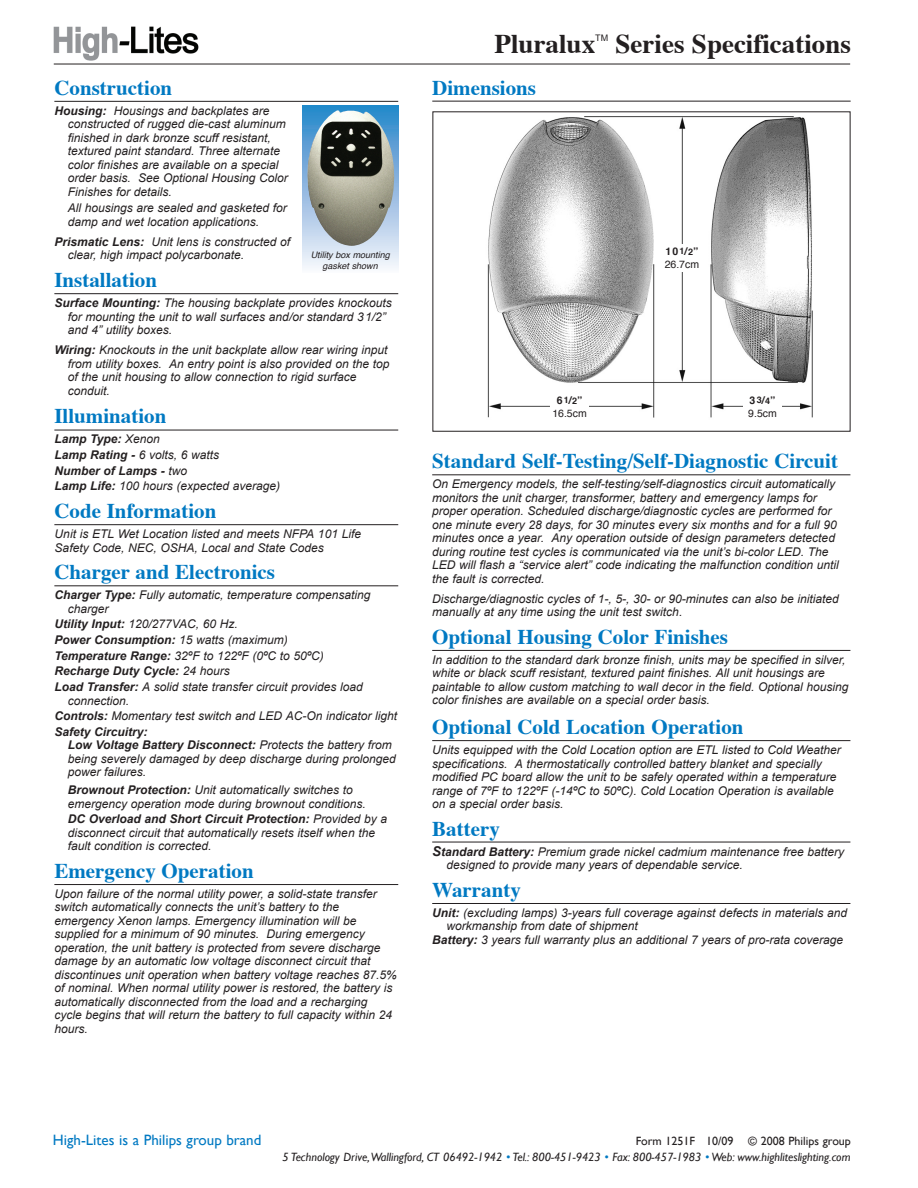
<style>
.page{position:relative;width:918px;height:1188px;background:#fff}
.page>*{position:absolute;margin:0;border:0;box-sizing:border-box;transform-origin:0 0}
.t1{font:700 27px "Times";color:#231f20}
.t2{font:700 21px "Times";color:#0079c2}
.t3{font:15px "Gill Sans";color:#0079c2}
.t4{font:italic 12px/13.5px "Arial";color:#231f20}
.t5{font:italic 12px/15.9px "Gill Sans";color:#231f20;text-align:right}
.t6{font:10.5px/12.6px "Helvetica";color:#231f20}
.t7{font:italic 9px/10.8px "Helvetica";color:#231f20;text-align:center}
.t8{font:9px "Arial";color:#231f20}
.s1{font-weight:700}
.s2{font-weight:700;font-size:9px}
.s3{font-weight:700;font-size:13.5px}
.s4{font-style:normal}
.s5{color:#0079c2}
</style>
<div class="page">
<img style="left:487px;top:116px;width:326px;height:302px">
<hr style="left:54px;top:101px;width:344px;height:1px;background:#231f20">
<hr style="left:54px;top:293px;width:344px;height:1px;background:#231f20">
<hr style="left:54px;top:430px;width:344px;height:1px;background:#231f20">
<hr style="left:54px;top:524px;width:344px;height:1px;background:#231f20">
<hr style="left:54px;top:586px;width:344px;height:1px;background:#231f20">
<hr style="left:54px;top:884px;width:344px;height:1px;background:#231f20">
<hr style="left:432px;top:101px;width:419px;height:1px;background:#231f20">
<hr style="left:432px;top:475px;width:418px;height:1px;background:#231f20">
<hr style="left:432px;top:650px;width:418px;height:1px;background:#231f20">
<hr style="left:432px;top:740px;width:418px;height:1px;background:#231f20">
<hr style="left:432px;top:842px;width:418px;height:1px;background:#231f20">
<hr style="left:432px;top:903px;width:418px;height:1px;background:#231f20">
<div style="left:551px;top:393px;width:38px;height:28px;background:#fff"></div>
<img style="left:53px;top:26px;width:146px;height:35px">
<hr style="left:54px;top:64px;width:796px;height:1px;background:#231f20">
<div style="left:660px;top:245px;width:44px;height:27px;background:#fff"></div>
<div style="left:743px;top:393px;width:39px;height:27px;background:#fff"></div>
<div style="left:302px;top:106px;width:96px;height:166px;background:linear-gradient(to bottom,#2983c8,#f8f3fa)"></div>
<img style="left:307px;top:110px;width:87px;height:136px">
<h2 class="t2" style="left:54px;top:79px;width:119px">Construction</h2>
<p class="t4" style="left:68px;top:104px;width:222px;text-indent:-13px"><span class="s1">Housing:</span> Housings and backplates are constructed of rugged die-cast aluminum finished in dark bronze scuff resistant, textured paint standard. Three alternate color finishes are available on a special order basis. See Optional Housing Color Finishes for details.</p>
<p class="t4" style="left:68px;top:202px;width:220px">All housings are sealed and gasketed for damp and wet location applications.</p>
<p class="t4" style="left:68px;top:235px;width:224px;text-indent:-13px"><span class="s1">Prismatic Lens:</span> Unit lens is constructed of clear, high impact polycarbonate.</p>
<h2 class="t2" style="left:54px;top:271px;width:104px">Installation</h2>
<p class="t4" style="left:68px;top:296px;width:325px;text-indent:-13px"><span class="s1">Surface Mounting:</span> The housing backplate provides knockouts for mounting the unit to wall surfaces and/or standard 31/2” and 4” utility boxes.</p>
<p class="t4" style="left:68px;top:343px;width:323px;text-indent:-13px"><span class="s1">Wiring:</span> Knockouts in the unit backplate allow rear wiring input from utility boxes. An entry point is also provided on the top of the unit housing to allow connection to rigid surface conduit.</p>
<h2 class="t2" style="left:54px;top:408px;width:114px">Illumination</h2>
<p class="t4" style="left:54px;top:431px;width:227px;line-height:15.6px"><span class="s1">Lamp Type:</span> Xenon<br><span class="s1">Lamp Rating -</span> 6 volts, 6 watts<br><span class="s1">Number of Lamps -</span> two<br><span class="s1">Lamp Life:</span> 100 hours (expected average)</p>
<h2 class="t2" style="left:54px;top:502px;width:164px">Code Information</h2>
<p class="t4" style="left:55px;top:527px;width:308px">Unit is ETL Wet Location listed and meets NFPA 101 Life<br>Safety Code, NEC, OSHA, Local and State Codes</p>
<h2 class="t2" style="left:54px;top:564px;width:222px">Charger and Electronics</h2>
<p class="t4" style="left:68px;top:588px;width:304px;text-indent:-13px"><span class="s1">Charger Type:</span> Fully automatic, temperature compensating charger</p>
<p class="t4" style="left:54px;top:616px;width:310px;line-height:15.6px"><span class="s1">Utility Input:</span> 120/277VAC, 60 Hz.<br><span class="s1">Power Consumption:</span> 15 watts (maximum)<br><span class="s1">Temperature Range:</span> 32ºF to 122ºF (0ºC to 50ºC)<br><span class="s1">Recharge Duty Cycle:</span> 24 hours<br><span class="s1">Load Transfer:</span> A solid state transfer circuit provides load</p>
<p class="t4" style="left:54px;top:693px;width:344px;line-height:15.6px;text-indent:14px">connection.<br><span class="s1">Controls:</span> Momentary test switch and LED AC-On indicator light<br><span class="s1">Safety Circuitry:</span></p>
<p class="t4" style="left:68px;top:738px;width:329px"><span class="s1">Low Voltage Battery Disconnect:</span> Protects the battery from being severely damaged by deep discharge during prolonged power failures.</p>
<p class="t4" style="left:68px;top:783px;width:299px"><span class="s1">Brownout Protection:</span> Unit automatically switches to emergency operation mode during brownout conditions.</p>
<p class="t4" style="left:68px;top:812px;width:321px"><span class="s1">DC Overload and Short Circuit Protection:</span> Provided by a disconnect circuit that automatically resets itself when the fault condition is corrected.</p>
<h2 class="t2" style="left:54px;top:862px;width:201px">Emergency Operation</h2>
<p class="t4" style="left:54px;top:887px;width:344px">Upon failure of the normal utility power, a solid-state transfer switch automatically connects the unit’s battery to the emergency Xenon lamps. Emergency illumination will be supplied for a minimum of 90 minutes. During emergency operation, the unit battery is protected from severe discharge damage by an automatic low voltage disconnect circuit that discontinues unit operation when battery voltage reaches 87.5% of nominal. When normal utility power is restored, the battery is automatically disconnected from the load and a recharging cycle begins that will return the battery to full capacity within 24 hours.</p>
<p class="t7" style="left:311px;top:251px;width:81px">Utility box mounting gasket shown</p>
<h1 class="t1" style="left:495px;top:33px;width:102px">Pluralux</h1>
<p class="t8" style="left:595px;top:33px;width:14px">TM</p>
<h1 class="t1" style="left:616px;top:33px;width:237px">Series Specifications</h1>
<h2 class="t2" style="left:432px;top:79px;width:105px">Dimensions</h2>
<p class="t6" style="left:552px;top:395px;width:36px;text-align:center"><span class="s1">6</span><span class="s2">1</span><span class="s1">/</span><span class="s2">2</span><span class="s1">”<br></span>16.5cm</p>
<p class="t6" style="left:665px;top:246px;width:36px"><span class="s1">10</span><span class="s2">1</span><span class="s1">/</span><span class="s2">2</span><span class="s1">”<br></span>26.7cm</p>
<p class="t6" style="left:748px;top:395px;width:30px"><span class="s1">3</span><span class="s2">3</span><span class="s1">/</span><span class="s2">4</span><span class="s1">”<br></span>9.5cm</p>
<h2 class="t2" style="left:432px;top:453px;width:407px">Standard Self-Testing/Self-Diagnostic Circuit</h2>
<p class="t4" style="left:432px;top:477px;width:408px">On Emergency models, the self-testing/self-diagnostics circuit automatically monitors the unit charger, transformer, battery and emergency lamps for proper operation. Scheduled discharge/diagnostic cycles are performed for one minute every 28 days, for 30 minutes every six months and for a full 90 minutes once a year. Any operation outside of design parameters detected during routine test cycles is communicated via the unit’s bi-color LED. The LED will flash a “service alert” code indicating the malfunction condition until the fault is corrected.</p>
<p class="t4" style="left:432px;top:592px;width:408px">Discharge/diagnostic cycles of 1-, 5-, 30- or 90-minutes can also be initiated manually at any time using the unit test switch.</p>
<h2 class="t2" style="left:432px;top:628px;width:297px">Optional Housing Color Finishes</h2>
<p class="t4" style="left:432px;top:653px;width:418px">In addition to the standard dark bronze finish, units may be specified in silver, white or black scuff resistant, textured paint finishes. All unit housings are paintable to allow custom matching to wall decor in the field. Optional housing color finishes are available on a special order basis.</p>
<h2 class="t2" style="left:432px;top:718px;width:313px">Optional Cold Location Operation</h2>
<p class="t4" style="left:432px;top:743px;width:410px">Units equipped with the Cold Location option are ETL listed to Cold Weather specifications. A thermostatically controlled battery blanket and specially modified PC board allow the unit to be safely operated within a temperature range of 7ºF to 122ºF (-14ºC to 50ºC). Cold Location Operation is available on a special order basis.</p>
<h2 class="t2" style="left:432px;top:820px;width:69px">Battery</h2>
<p class="t4" style="left:446px;top:845px;width:399px;text-indent:-14px"><span class="s3">S</span><span class="s1">tandard Battery:</span> Premium grade nickel cadmium maintenance free battery designed to provide many years of dependable service.</p>
<h2 class="t2" style="left:432px;top:881px;width:90px">Warranty</h2>
<p class="t4" style="left:432px;top:906px;width:416px"><span class="s1">Unit:</span> (excluding lamps) 3-years full coverage against defects in materials and</p>
<p class="t4" style="left:446px;top:920px;width:193px">workmanship from date of shipment</p>
<p class="t4" style="left:432px;top:933px;width:412px"><span class="s1">Battery:</span> 3 years full warranty plus an additional 7 years of pro-rata coverage</p>
<p class="t3" style="left:53px;top:1131px;width:210px">High-Lites is a Philips group brand</p>
<p class="t5" style="left:283px;top:1133px;width:570px"><span class="s4">Form 1251F 10/09 © 2008 Philips group<br></span>5 Technology Drive,Wallingford, CT 06492-1942 <span class="s5">•</span> Tel.: 800-451-9423 <span class="s5">•</span> Fax: 800-457-1983 <span class="s5">•</span> Web: www.highliteslighting.com</p>
</div>
